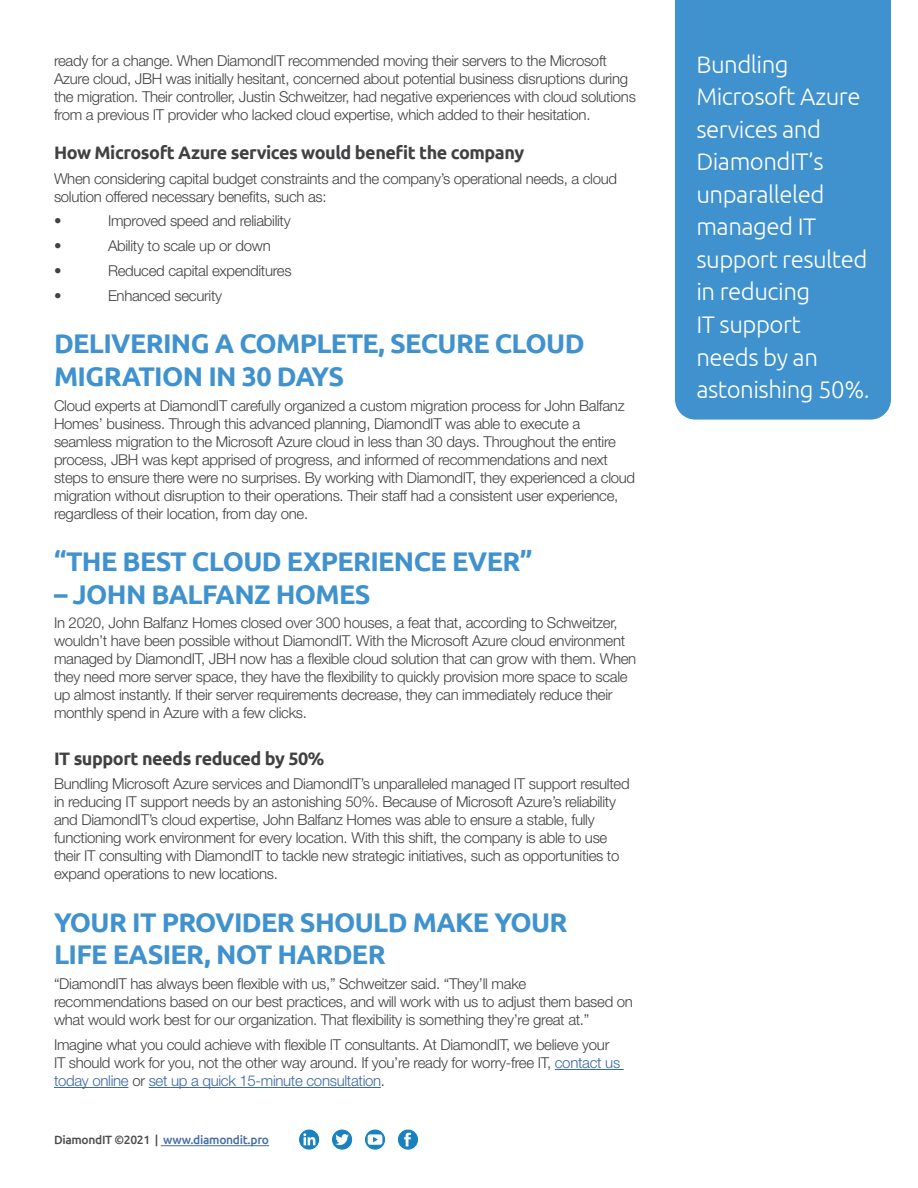
<style>
.page{position:relative;width:918px;height:1188px;background:#fff}
.page>*{position:absolute;margin:0;border:0;box-sizing:border-box;transform-origin:0 0}
.t1{font:700 27px/32.4px "Ubuntu";letter-spacing:-.025em;color:#4092ce}
.t2{font:300 24px/32.5px "Ubuntu";letter-spacing:-.02em;color:#fff}
.t3{font:700 18px "Ubuntu";letter-spacing:-.025em;color:#414042}
.t4{font:300 15px/18px "Helvetica Neue";letter-spacing:-.02em;color:#414042}
.t5{font:500 12px "Ubuntu";letter-spacing:-.025em;color:#456da9}
.s1{color:#3a68a5}
.s2{color:#4d4d4f}
</style>
<div class="page">
<hr style="left:555px;top:1069px;width:69px;height:1px;background:#3a68a5">
<hr style="left:54px;top:1087px;width:74px;height:1px;background:#3a68a5">
<hr style="left:149px;top:1087px;width:232px;height:1px;background:#3a68a5">
<hr style="left:161px;top:1145px;width:108px;height:1px;background:#456da9">
<div style="left:399px;top:1130px;width:18px;height:19px;background:#1982be;border-radius:50%"></div>
<div style="left:398px;top:1130px;width:20px;height:20px;border:1px solid #1982be;border-radius:50%"></div>
<svg style="left:404px;top:1133px;width:7px;height:13px"></svg>
<svg style="left:300px;top:1130px;width:19px;height:19px"></svg>
<div style="left:299px;top:1130px;width:20px;height:20px;border:1px solid #1982be;border-radius:50%"></div>
<svg style="left:303px;top:1133px;width:12px;height:12px"></svg>
<div style="left:333px;top:1130px;width:19px;height:19px;background:#1982be;border-radius:50%"></div>
<div style="left:332px;top:1130px;width:20px;height:20px;border:1px solid #1982be;border-radius:50%"></div>
<svg style="left:335px;top:1134px;width:14px;height:11px"></svg>
<svg style="left:366px;top:1130px;width:19px;height:19px"></svg>
<div style="left:365px;top:1130px;width:20px;height:20px;border:1px solid #1982be;border-radius:50%"></div>
<svg style="left:368px;top:1134px;width:14px;height:11px"></svg>
<div style="left:675px;top:0;width:216px;height:420px;background:#4092ce"></div>
<p class="t4" style="left:54px;top:51px;width:583px">ready for a change. When DiamondIT recommended moving their servers to the Microsoft Azure cloud, JBH was initially hesitant, concerned about potential business disruptions during the migration. Their controller, Justin Schweitzer, had negative experiences with cloud solutions from a previous IT provider who lacked cloud expertise, which added to their hesitation.</p>
<p class="t3" style="left:54px;top:142px;width:472px">How Microsoft Azure services would benefit the company</p>
<p class="t4" style="left:54px;top:169px;width:565px">When considering capital budget constraints and the company’s operational needs, a cloud solution offered necessary benefits, such as:</p>
<p class="t4" style="left:54px;top:212px;width:9px">•</p>
<p class="t4" style="left:108px;top:212px;width:184px">Improved speed and reliability</p>
<p class="t4" style="left:54px;top:237px;width:9px">•</p>
<p class="t4" style="left:108px;top:237px;width:164px">Ability to scale up or down</p>
<p class="t4" style="left:54px;top:261px;width:9px">•</p>
<p class="t4" style="left:108px;top:261px;width:185px">Reduced capital expenditures</p>
<p class="t4" style="left:54px;top:286px;width:9px">•</p>
<p class="t4" style="left:108px;top:286px;width:116px">Enhanced security</p>
<h1 class="t1" style="left:54px;top:327px;width:532px">DELIVERING A COMPLETE, SECURE CLOUD<br>MIGRATION IN 30 DAYS</h1>
<p class="t4" style="left:54px;top:396px;width:583px">Cloud experts at DiamondIT carefully organized a custom migration process for John Balfanz Homes’ business. Through this advanced planning, DiamondIT was able to execute a seamless migration to the Microsoft Azure cloud in less than 30 days. Throughout the entire process, JBH was kept apprised of progress, and informed of recommendations and next steps to ensure there were no surprises. By working with DiamondIT, they experienced a cloud migration without disruption to their operations. Their staff had a consistent user experience, regardless of their location, from day one.</p>
<h1 class="t1" style="left:54px;top:545px;width:480px">“THE BEST CLOUD EXPERIENCE EVER”</h1>
<h1 class="t1" style="left:54px;top:577px;width:318px">– JOHN BALFANZ HOMES</h1>
<p class="t4" style="left:54px;top:614px;width:584px">In 2020, John Balfanz Homes closed over 300 houses, a feat that, according to Schweitzer, wouldn’t have been possible without DiamondIT. With the Microsoft Azure cloud environment managed by DiamondIT, JBH now has a flexible cloud solution that can grow with them. When they need more server space, they have the flexibility to quickly provision more space to scale up almost instantly. If their server requirements decrease, they can immediately reduce their monthly spend in Azure with a few clicks.</p>
<p class="t3" style="left:54px;top:747px;width:272px">IT support needs reduced by 50%</p>
<p class="t4" style="left:54px;top:775px;width:577px">Bundling Microsoft Azure services and DiamondIT’s unparalleled managed IT support resulted in reducing IT support needs by an astonishing 50%. Because of Microsoft Azure’s reliability and DiamondIT’s cloud expertise, John Balfanz Homes was able to ensure a stable, fully functioning work environment for every location. With this shift, the company is able to use their IT consulting with DiamondIT to tackle new strategic initiatives, such as opportunities to expand operations to new locations.</p>
<h1 class="t1" style="left:54px;top:906px;width:515px">YOUR IT PROVIDER SHOULD MAKE YOUR<br>LIFE EASIER, NOT HARDER</h1>
<p class="t4" style="left:54px;top:975px;width:580px">“DiamondIT has always been flexible with us,” Schweitzer said. “They’ll make recommendations based on our best practices, and will work with us to adjust them based on what would work best for our organization. That flexibility is something they’re great at.”</p>
<p class="t4" style="left:54px;top:1035px;width:568px">Imagine what you could achieve with flexible IT consultants. At DiamondIT, we believe your<br>IT should work for you, not the other way around. If you’re ready for worry-free IT, <span class="s1">contact us today online</span> or <span class="s1">set up a quick 15-minute consultation</span>.</p>
<p class="t5" style="left:54px;top:1132px;width:217px"><span class="s2">DiamondIT ©2021 |</span> www.diamondit.pro</p>
<h2 class="t2" style="left:696px;top:47px;width:175px">Bundling<br>Microsoft Azure services and<br>DiamondIT’s unparalleled managed IT support resulted in reducing<br>IT support<br>needs by an astonishing 50%.</h2>
</div>
